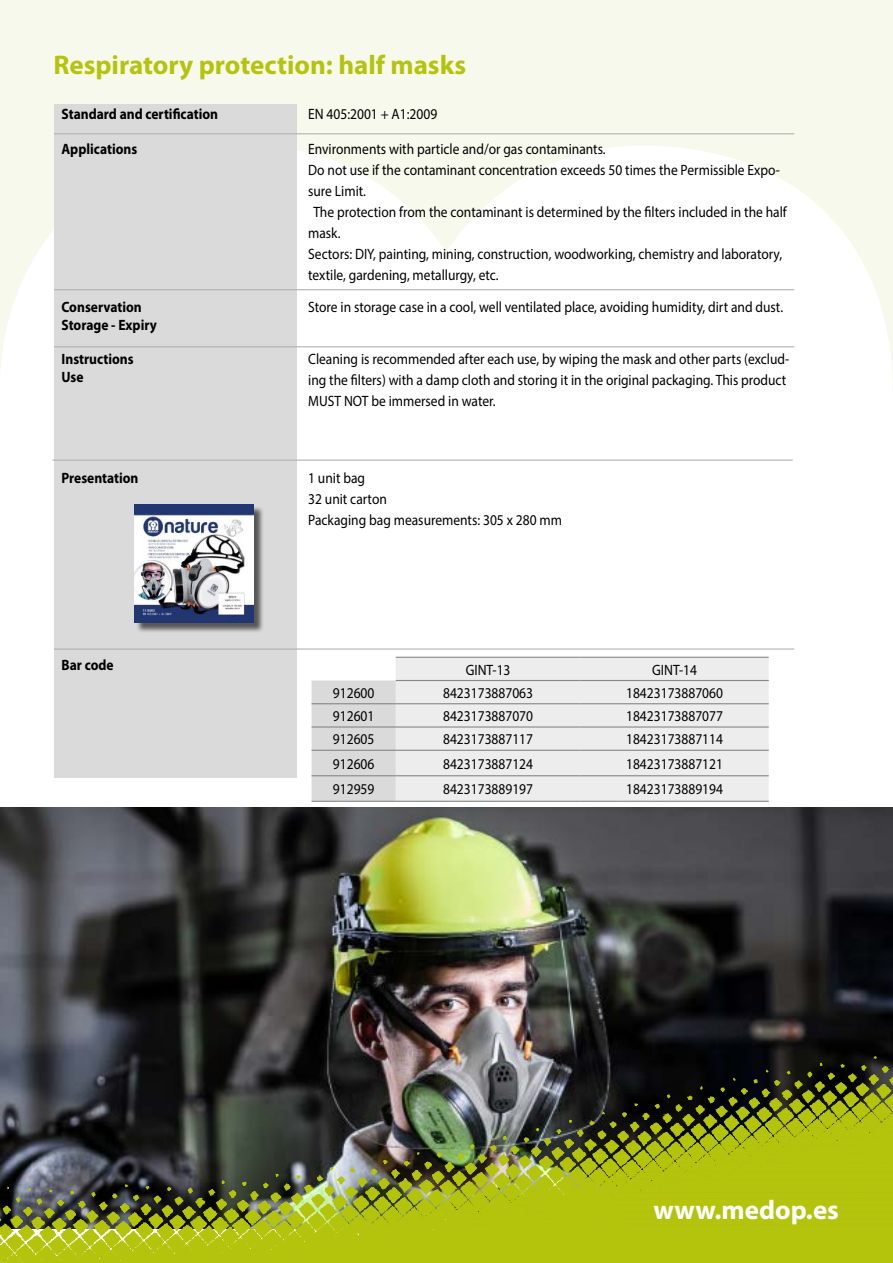
<style>
.page{position:relative;width:893px;height:1263px;background:#fff}
.page>*{position:absolute;margin:0;border:0;box-sizing:border-box;transform-origin:0 0}
.t1{font:700 27px "Myriad Pro";color:#b4c40c}
.t2{font:700 27px "Myriad Pro";color:#fff}
.t3{font:15px/21px "Myriad Pro";color:#000;scale:.9 1}
.t4{font:700 15px/18px "Myriad Pro";color:#000;scale:.9 1}
</style>
<div class="page">
<img style="left:0;top:808px;width:893px;height:248px">
<img style="left:0;top:1056px;width:893px;height:207px">
<svg style="left:0;top:0;width:893px;height:392px;fill:#f8f9ed"></svg>
<div style="left:54px;top:104px;width:242px;height:674px;background:#dadada"></div>
<hr style="left:54px;top:648px;width:740px;height:2px;background:#b3b2b2">
<hr style="left:52px;top:460px;width:741px;height:1px;background:#b3b2b2">
<hr style="left:54px;top:289px;width:740px;height:1px;background:#b3b2b2">
<hr style="left:54px;top:346px;width:740px;height:1px;background:#b3b2b2">
<hr style="left:54px;top:133px;width:740px;height:1px;background:#b3b2b2">
<div style="left:136px;top:506px;width:128px;height:127px;background:#000;opacity:.6"></div>
<img style="left:134px;top:504px;width:119px;height:118px">
<div style="left:396px;top:658px;width:373px;height:143px;background:#ededed"></div>
<div style="left:312px;top:680px;width:84px;height:121px;background:#dadada"></div>
<hr style="left:396px;top:657px;width:184px;height:1px;background:#878787">
<hr style="left:580px;top:657px;width:189px;height:1px;background:#878787">
<hr style="left:396px;top:680px;width:184px;height:1px;background:#878787">
<hr style="left:580px;top:680px;width:189px;height:1px;background:#878787">
<hr style="left:312px;top:703px;width:84px;height:1px;background:#878787">
<hr style="left:396px;top:703px;width:184px;height:1px;background:#878787">
<hr style="left:580px;top:703px;width:189px;height:1px;background:#878787">
<hr style="left:312px;top:726px;width:84px;height:1px;background:#878787">
<hr style="left:396px;top:726px;width:184px;height:1px;background:#878787">
<hr style="left:580px;top:726px;width:189px;height:1px;background:#878787">
<hr style="left:312px;top:750px;width:84px;height:1px;background:#878787">
<hr style="left:396px;top:750px;width:184px;height:1px;background:#878787">
<hr style="left:580px;top:750px;width:189px;height:1px;background:#878787">
<hr style="left:312px;top:775px;width:84px;height:1px;background:#878787">
<hr style="left:396px;top:775px;width:184px;height:1px;background:#878787">
<hr style="left:580px;top:775px;width:189px;height:1px;background:#878787">
<hr style="left:312px;top:801px;width:84px;height:1px;background:#878787">
<hr style="left:396px;top:801px;width:184px;height:1px;background:#878787">
<hr style="left:580px;top:801px;width:189px;height:1px;background:#878787">
<h1 class="t1" style="left:54px;top:48px;width:414px">Respiratory protection: half masks</h1>
<p class="t4" style="left:62px;top:105px;width:175px">Standard and certification</p>
<p class="t4" style="left:62px;top:139px;width:86px">Applications</p>
<p class="t4" style="left:62px;top:298px;width:107px">Conservation<br>Storage - Expiry</p>
<p class="t4" style="left:62px;top:349px;width:82px">Instructions<br>Use</p>
<p class="t3" style="left:308px;top:104px;width:145px">EN 405:2001 + A1:2009</p>
<p class="t3" style="left:308px;top:138px;width:332px">Environments with particle and/or gas contaminants.</p>
<p class="t3" style="left:308px;top:159px;width:526px">Do not use if the contaminant concentration exceeds 50 times the Permissible Expo-</p>
<p class="t3" style="left:308px;top:180px;width:66px">sure Limit.</p>
<p class="t3" style="left:313px;top:201px;width:528px">The protection from the contaminant is determined by the filters included in the half</p>
<p class="t3" style="left:308px;top:222px;width:38px">mask.</p>
<p class="t3" style="left:308px;top:243px;width:528px">Sectors: DIY, painting, mining, construction, woodworking, chemistry and laboratory,</p>
<p class="t3" style="left:308px;top:264px;width:213px">textile, gardening, metallurgy, etc.</p>
<p class="t3" style="left:308px;top:296px;width:529px">Store in storage case in a cool, well ventilated place, avoiding humidity, dirt and dust.</p>
<p class="t3" style="left:308px;top:348px;width:536px">Cleaning is recommended after each use, by wiping the mask and other parts (exclud&shy;ing the filters) with a damp cloth and storing it in the original packaging. This product<br>MUST NOT be immersed in water.</p>
<p class="t4" style="left:62px;top:468px;width:87px">Presentation</p>
<p class="t3" style="left:308px;top:467px;width:283px">1 unit bag<br>32 unit carton<br>Packaging bag measurements: 305 x 280 mm</p>
<p class="t4" style="left:62px;top:655px;width:59px">Bar code</p>
<p class="t3" style="left:466px;top:659px;width:51px">GINT-13</p>
<p class="t3" style="left:652px;top:659px;width:51px">GINT-14</p>
<p class="t3" style="left:333px;top:682px;width:48px">912600</p>
<p class="t3" style="left:443px;top:682px;width:102px">8423173887063</p>
<p class="t3" style="left:626px;top:682px;width:109px">18423173887060</p>
<p class="t3" style="left:333px;top:705px;width:48px">912601</p>
<p class="t3" style="left:443px;top:705px;width:102px">8423173887070</p>
<p class="t3" style="left:626px;top:705px;width:109px">18423173887077</p>
<p class="t3" style="left:333px;top:728px;width:48px">912605</p>
<p class="t3" style="left:443px;top:728px;width:102px">8423173887117</p>
<p class="t3" style="left:626px;top:728px;width:109px">18423173887114</p>
<p class="t3" style="left:333px;top:753px;width:48px">912606</p>
<p class="t3" style="left:443px;top:753px;width:102px">8423173887124</p>
<p class="t3" style="left:626px;top:753px;width:109px">18423173887121</p>
<p class="t3" style="left:333px;top:778px;width:48px">912959</p>
<p class="t3" style="left:443px;top:778px;width:102px">8423173889197</p>
<p class="t3" style="left:626px;top:778px;width:109px">18423173889194</p>
<h1 class="t2" style="left:653px;top:1192px;width:187px">www.medop.es</h1>
</div>
